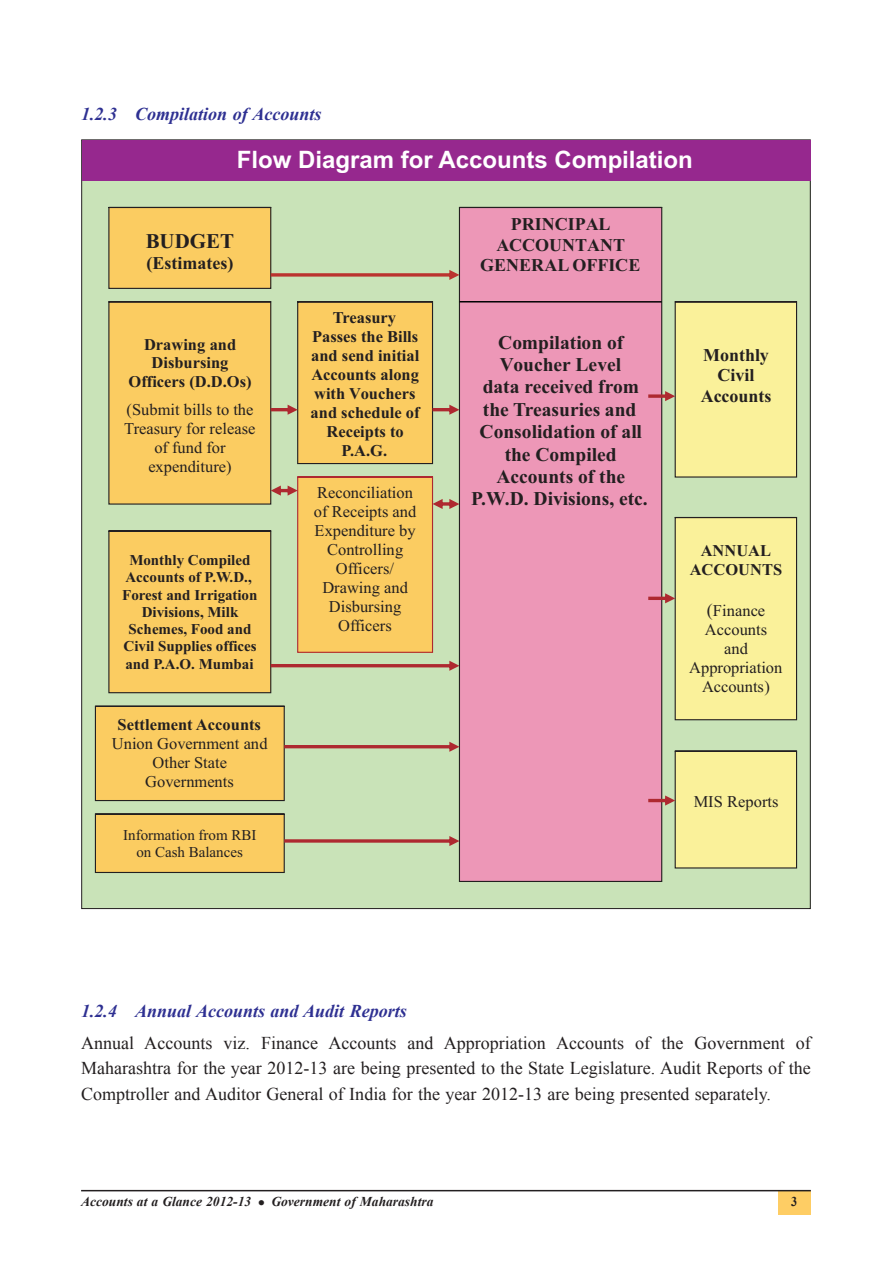
<style>
.page{position:relative;width:892px;height:1270px;background:#fff}
.page>*{position:absolute;margin:0;border:0;box-sizing:border-box;transform-origin:0 0}
.t1{font:700 24px "Arial";color:#fff}
.t2{font:700 20.85px "Times New Roman";color:#231f20}
.t3{font:700 19.5px/22.4px "Times New Roman";color:#231f20;text-align:center}
.t4{font:18px/25.5px "Times New Roman";color:#231f20;text-align:justify}
.t5{font:700 18px/20.9px "Times New Roman";color:#231f20;text-align:center}
.t6{font:italic 700 18px "Times New Roman";color:#2e3092}
.t7{font:16.5px/18.9px "Times New Roman";color:#231f20;text-align:center}
.t8{font:700 16.5px/18.9px "Times New Roman";color:#231f20;text-align:center}
.t9{font:700 15px/17.2px "Times New Roman";color:#231f20;text-align:center}
.t10{font:15px/17.4px "Times New Roman";color:#231f20;text-align:center}
.t11{font:italic 700 13.5px "Times New Roman";color:#231f20}
.t12{font:700 13.5px "Times New Roman";color:#231f20;scale:.9 1}
.s1{font-size:18px}
</style>
<div class="page">
<div style="left:778px;top:1190px;width:32px;height:24px;background:#fecd64"></div>
<hr style="left:81px;top:1189px;width:729px;height:2px;background:#231f20">
<div style="left:82px;top:140px;width:727px;height:768px;background:#c9e3b8"></div>
<div style="left:82px;top:140px;width:727px;height:40px;background:#96288e"></div>
<div style="left:458px;top:206px;width:204px;height:676px;background:#ed97b7"></div>
<svg style="left:94px;top:705px;width:365px;height:96px"></svg>
<svg style="left:108px;top:206px;width:351px;height:83px"></svg>
<svg style="left:108px;top:301px;width:351px;height:392px"></svg>
<svg style="left:648px;top:301px;width:149px;height:177px;background:#ecdf9a"></svg>
<svg style="left:648px;top:516px;width:149px;height:204px;background:#ede09a"></svg>
<svg style="left:648px;top:749px;width:149px;height:119px;background:#ecde99"></svg>
<svg style="left:94px;top:812px;width:365px;height:61px"></svg>
<hr style="left:459px;top:301px;width:202px;height:1px;background:#010202">
<p class="t6" style="left:81px;top:102px;width:242px">1.2.3 Compilation of Accounts</p>
<h1 class="t1" style="left:237px;top:151px;width:457px">Flow Diagram for Accounts Compilation</h1>
<p class="t2" style="left:146px;top:233px;width:90px">BUDGET</p>
<p class="t5" style="left:146px;top:254px;width:88px">(Estimates)</p>
<p class="t8" style="left:128px;top:336px;width:125px">Drawing and<br>Disbursing<br>Officers (D.D.Os)</p>
<p class="t7" style="left:124px;top:401px;width:133px">(Submit bills to the<br>Treasury for release of fund for expenditure)</p>
<p class="t9" style="left:122px;top:553px;width:137px">Monthly Compiled<br>Accounts of P.W.D.,<br>Forest and Irrigation<br>Divisions, Milk<br>Schemes, Food and<br>Civil Supplies offices and P.A.O. Mumbai</p>
<p class="t8" style="left:118px;top:717px;width:145px">Settlement Accounts</p>
<p class="t7" style="left:112px;top:735px;width:157px">Union Government and<br>Other State<br>Governments</p>
<p class="t10" style="left:123px;top:827px;width:135px">Information from RBI on Cash Balances</p>
<p class="t8" style="left:310px;top:310px;width:110px">Treasury<br>Passes the Bills and send initial<br>Accounts along with Vouchers and schedule of<br>Receipts to<br>P.A.G.</p>
<p class="t7" style="left:314px;top:485px;width:104px">Reconciliation of Receipts and<br>Expenditure by<br>Controlling<br>Officers/<br>Drawing and<br>Disbursing<br>Officers</p>
<p class="t5" style="left:480px;top:216px;width:162px">PRINCIPAL<br>ACCOUNTANT<br>GENERAL OFFICE</p>
<p class="t3" style="left:471px;top:333px;width:178px">Compilation of<br>Voucher Level<br>data received from the Treasuries and<br>Consolidation of all the Compiled<br>Accounts of the<br>P.W.D. Divisions, etc.</p>
<p class="t5" style="left:700px;top:346px;width:72px">Monthly<br>Civil<br>Accounts</p>
<p class="t8" style="left:689px;top:542px;width:94px">ANNUAL<br>ACCOUNTS</p>
<p class="t7" style="left:689px;top:602px;width:95px"><span class="s1">(</span>Finance<br>Accounts<br>and<br>Appropriation<br>Accounts)</p>
<p class="t7" style="left:693px;top:793px;width:86px">MIS Reports</p>
<p class="t6" style="left:81px;top:998px;width:327px">1.2.4 Annual Accounts and Audit Reports</p>
<p class="t4" style="left:81px;top:1029px;width:731px">Annual Accounts viz. Finance Accounts and Appropriation Accounts of the Government of Maharashtra for the year 2012-13 are being presented to the State Legislature. Audit Reports of the Comptroller and Auditor General of India for the year 2012-13 are being presented separately.</p>
<p class="t11" style="left:81px;top:1192px;width:354px">Accounts at a Glance 2012-13 ● Government of Maharashtra</p>
<p class="t12" style="left:790px;top:1192px;width:8px">3</p>
</div>
